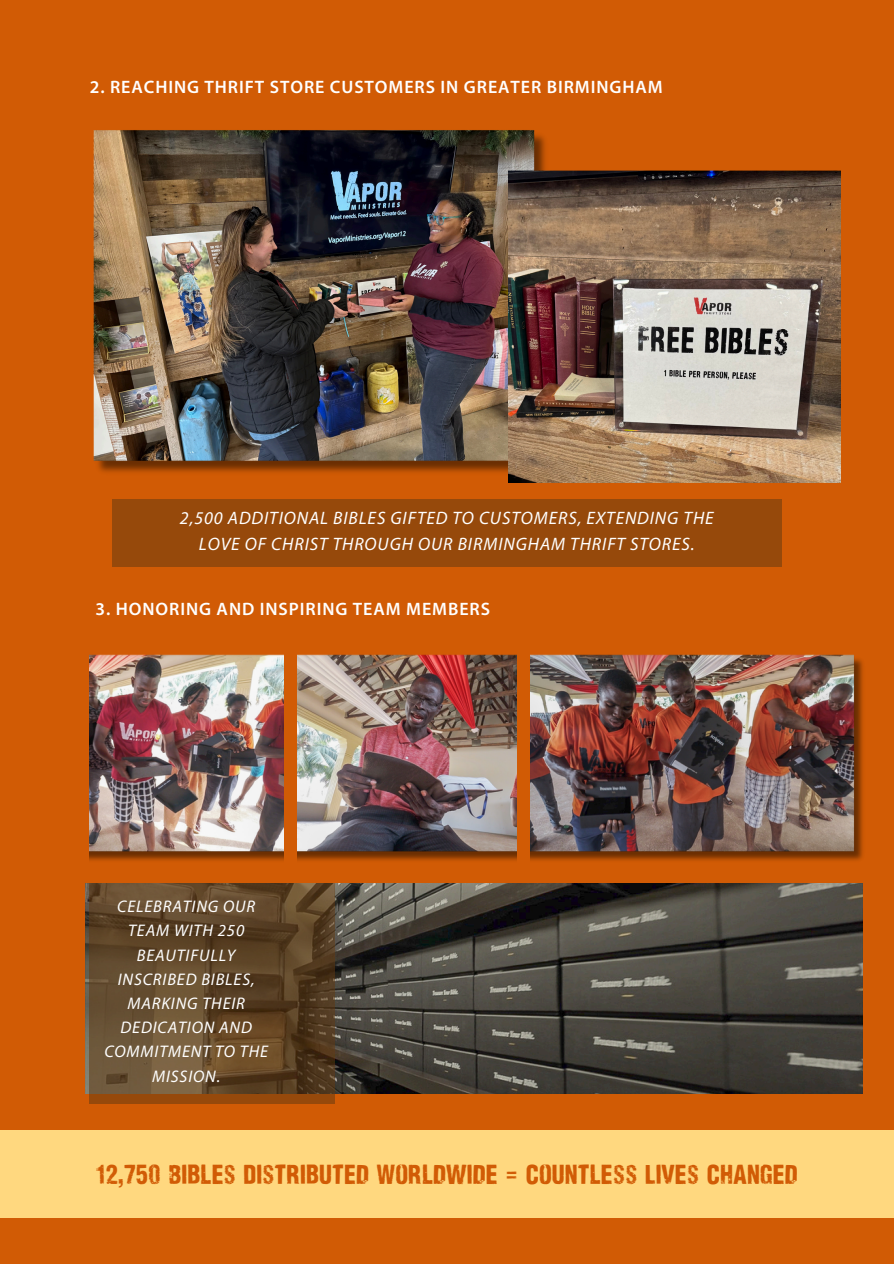
<style>
.page{position:relative;width:894px;height:1264px;background:#fff}
.page>*{position:absolute;margin:0;border:0;box-sizing:border-box;transform-origin:0 0}
.t1{font:25.5px "Nidex";color:#d15b05}
.t2{font:italic 18px/25.8px "Myriad Pro";letter-spacing:.05em;color:#fff;text-align:center}
.t3{font:600 18px "Myriad Pro";letter-spacing:.05em;color:#fff}
.t4{font:italic 16.8px/24.2px "Myriad Pro";letter-spacing:.05em;color:#fff;text-align:center}
</style>
<div class="page">
<div style="left:0;top:0;width:893px;height:1263px;background:#d15b05"></div>
<div style="left:0;top:1130px;width:893px;height:87px;background:#ffd87f"></div>
<img style="left:89px;top:654px;width:194px;height:207px">
<img style="left:297px;top:654px;width:219px;height:207px">
<img style="left:85px;top:883px;width:777px;height:210px">
<svg style="left:89px;top:883px;width:245px;height:220px;background:#63482a"></svg>
<img style="left:530px;top:654px;width:333px;height:207px">
<img style="left:93px;top:130px;width:453px;height:343px">
<div style="left:112px;top:499px;width:669px;height:68px;background:#96490b"></div>
<img style="left:508px;top:169px;width:332px;height:313px">
<p class="t3" style="left:90px;top:80px;width:574px">2. REACHING THRIFT STORE CUSTOMERS IN GREATER BIRMINGHAM</p>
<h2 class="t2" style="left:180px;top:507px;width:535px">2,500 ADDITIONAL BIBLES GIFTED TO CUSTOMERS, EXTENDING THE<br>LOVE OF CHRIST THROUGH OUR BIRMINGHAM THRIFT STORES.</h2>
<p class="t3" style="left:96px;top:602px;width:396px">3. HONORING AND INSPIRING TEAM MEMBERS</p>
<h2 class="t4" style="left:104px;top:895px;width:165px">CELEBRATING OUR<br>TEAM WITH 250<br>BEAUTIFULLY<br>INSCRIBED BIBLES,<br>MARKING THEIR<br>DEDICATION AND<br>COMMITMENT TO THE<br>MISSION.</h2>
<p class="t1" style="left:95px;top:1158px;width:703px">12,750 BIBLES DISTRIBUTED WORLDWIDE = COUNTLESS LIVES CHANGED</p>
</div>
